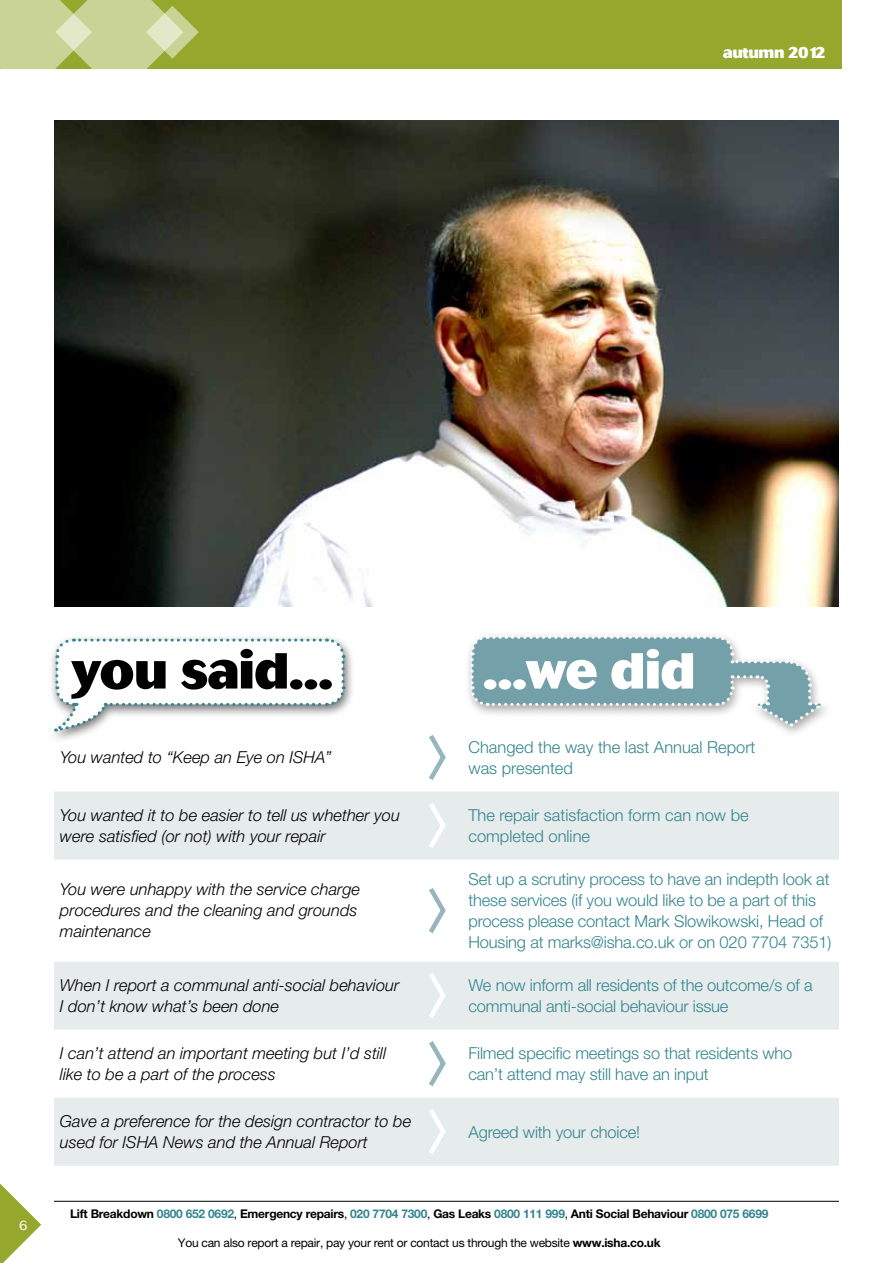
<style>
.page{position:relative;width:893px;height:1263px;background:#fff}
.page>*{position:absolute;margin:0;border:0;box-sizing:border-box;transform-origin:0 0}
.t1{font:800 50.1px "Cosmos";letter-spacing:-.02em;color:#000}
.t2{font:800 50.1px "Cosmos";color:#fff}
.t3{font:300 16.5px/21px "Helvetica Neue LT Pro";letter-spacing:-.01em;color:#338590}
.t4{font:italic 300 16.5px/21px "Helvetica Neue LT Pro";color:#000}
.t5{font:800 15.3px "Cosmos";letter-spacing:-.03em;color:#fff}
.t6{font:300 13.5px "Cosmos";color:#fff}
.t7{font:700 12px "Helvetica Neue LT Pro";letter-spacing:-.02em;color:#000}
.t8{font:12px "Helvetica Neue LT Pro";letter-spacing:-.02em;color:#000}
.s1{color:#338590}
.s2{font-weight:400}
.s3{font-weight:700}
</style>
<div class="page">
<svg style="left:54px;top:791px;width:785px;height:375px;fill:#e6ebec"></svg>
<svg style="left:429px;top:735px;width:17px;height:45px"></svg>
<svg style="left:424px;top:798px;width:24px;height:55px"></svg>
<svg style="left:424px;top:883px;width:24px;height:55px"></svg>
<svg style="left:424px;top:968px;width:24px;height:55px"></svg>
<svg style="left:424px;top:1036px;width:24px;height:55px"></svg>
<svg style="left:424px;top:1104px;width:24px;height:55px"></svg>
<svg style="left:469px;top:635px;width:355px;height:92px"></svg>
<div style="left:47px;top:633px;width:307px;height:110px;background:#000;opacity:.55"></div>
<svg style="left:54px;top:637px;width:292px;height:96px"></svg>
<hr style="left:54px;top:1201px;width:785px;height:1px;background:#000">
<img style="left:54px;top:120px;width:785px;height:486px">
<div style="left:0;top:0;width:842px;height:68px;background:#95a82d"></div>
<svg style="left:0;top:0;width:199px;height:69px;background:#c3ce8a"></svg>
<svg style="left:0;top:1183px;width:41px;height:80px"></svg>
<p class="t5" style="left:723px;top:43px;width:104px">autumn 2012</p>
<p class="t6" style="left:19px;top:1217px;width:10px">6</p>
<h1 class="t1" style="left:72px;top:641px;width:263px">you said...</h1>
<h1 class="t2" style="left:482px;top:641px;width:215px">...we did</h1>
<p class="t4" style="left:60px;top:747px;width:273px">You wanted to “Keep an Eye on ISHA”</p>
<p class="t3" style="left:468px;top:736px;width:289px">Changed the way the last Annual Report was presented</p>
<p class="t4" style="left:60px;top:804px;width:341px">You wanted it to be easier to tell us whether you were satisfied (or not) with your repair</p>
<p class="t3" style="left:468px;top:804px;width:282px">The repair satisfaction form can now be completed online</p>
<p class="t4" style="left:60px;top:879px;width:302px">You were unhappy with the service charge procedures and the cleaning and grounds maintenance</p>
<p class="t3" style="left:468px;top:868px;width:365px">Set up a scrutiny process to have an indepth look at these services (if you would like to be a part of this process please contact Mark Slowikowski, Head of Housing at marks@isha.co.uk or on 020 7704 7351)</p>
<p class="t4" style="left:60px;top:974px;width:341px">When I report a communal anti-social behaviour<br>I don’t know what’s been done</p>
<p class="t3" style="left:468px;top:974px;width:346px">We now inform all residents of the outcome/s of a communal anti-social behaviour issue</p>
<p class="t4" style="left:60px;top:1042px;width:328px">I can’t attend an important meeting but I’d still like to be a part of the process</p>
<p class="t3" style="left:468px;top:1042px;width:325px">Filmed specific meetings so that residents who can’t attend may still have an input</p>
<p class="t4" style="left:60px;top:1110px;width:353px">Gave a preference for the design contractor to be used for ISHA News and the Annual Report</p>
<p class="t3" style="left:468px;top:1121px;width:173px">Agreed with your choice!</p>
<p class="t7" style="left:70px;top:1206px;width:700px">Lift Breakdown <span class="s1">0800 652 0692</span><span class="s2">,</span> Emergency repairs<span class="s2">,</span> <span class="s1">020 7704 7300</span><span class="s2">,</span> Gas Leaks <span class="s1">0800 111 999</span><span class="s2">,</span> Anti Social Behaviour <span class="s1">0800 075 6699</span></p>
<p class="t8" style="left:178px;top:1235px;width:484px">You can also report a repair, pay your rent or contact us through the website <span class="s3">www.isha.co.uk</span></p>
</div>
